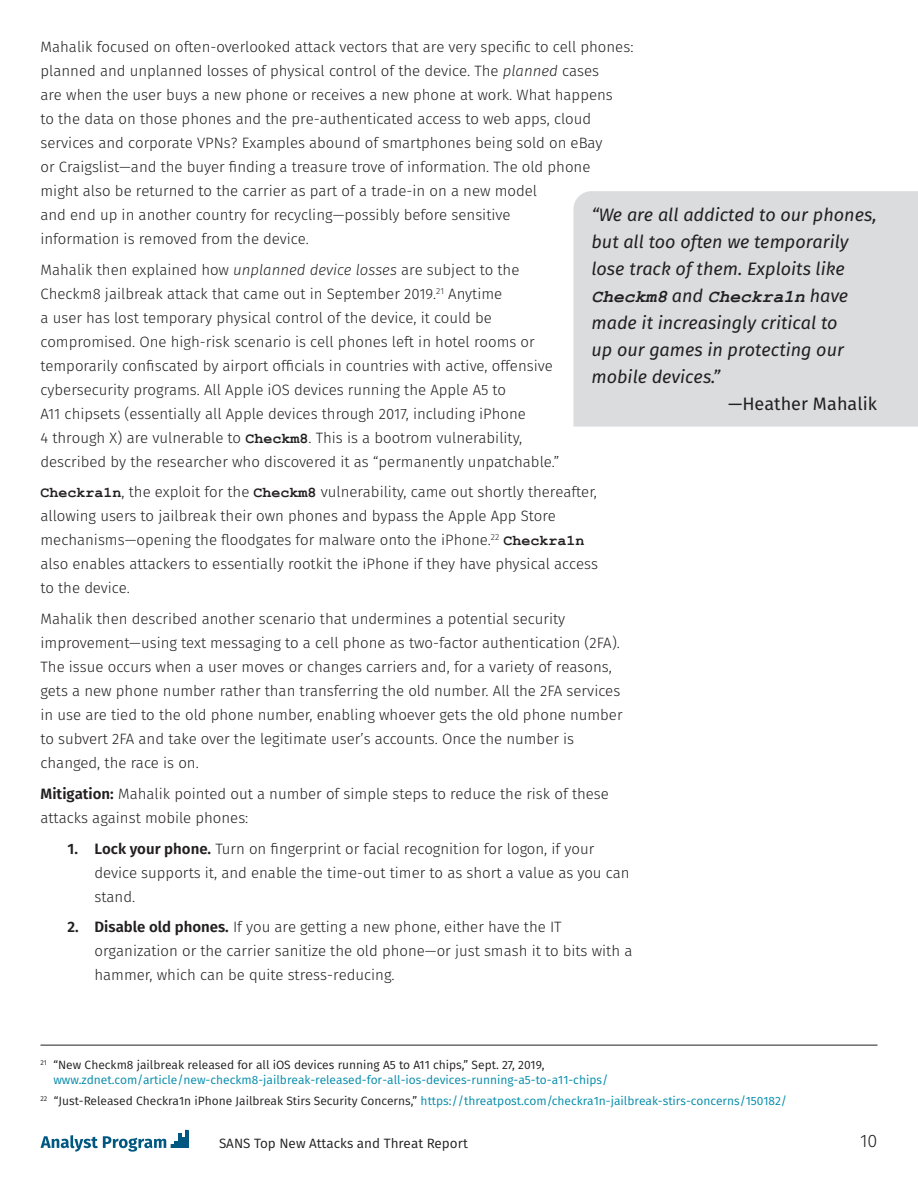
<style>
.page{position:relative;width:918px;height:1188px;background:#fff}
.page>*{position:absolute;margin:0;border:0;box-sizing:border-box;transform-origin:0 0}
.t1{font:italic 18px/27px "Fira Sans";color:#221f20}
.t2{font:italic 700 18px "Courier New";color:#221f20}
.t3{font:18px "Fira Sans";color:#221f20}
.t4{font:300 18px "Fira Sans";color:#221f20}
.t5{font:300 15px/24px "Fira Sans";color:#221f20}
.t6{font:13.5px "Fira Sans";color:#221f20}
.t7{font:12px/14.4px "Fira Sans";color:#008aaa}
.s1{font-style:italic}
.s2{font-family:"Courier New";font-weight:700}
.s3{font-weight:600}
.s4{font-family:"Fira Sans";font-weight:400}
.s5{color:#221f20}
</style>
<div class="page">
<hr style="left:178px;top:1133px;width:3px;height:15px;background:#005881">
<hr style="left:186px;top:1130px;width:3px;height:18px;background:#005881">
<svg style="left:41px;top:1135px;width:145px;height:17px"></svg>
<div style="left:573px;top:191px;width:345px;height:236px;background:#dbdcde"></div>
<hr style="left:40px;top:1045px;width:838px;height:1px;background:#221f20">
<p class="t5" style="left:40px;top:35px;width:594px">Mahalik focused on often-overlooked attack vectors that are very specific to cell phones: planned and unplanned losses of physical control of the device. The <span class="s1">planned</span> cases<br>are when the user buys a new phone or receives a new phone at work. What happens<br>to the data on those phones and the pre-authenticated access to web apps, cloud services and corporate VPNs? Examples abound of smartphones being sold on eBay<br>or Craigslist—and the buyer finding a treasure trove of information. The old phone<br>might also be returned to the carrier as part of a trade-in on a new model<br>and end up in another country for recycling—possibly before sensitive<br>information is removed from the device.</p>
<p class="t5" style="left:40px;top:257px;width:520px">Mahalik then explained how <span class="s1">unplanned device losses</span> are subject to the Checkm8 jailbreak attack that came out in September 2019.<sup>21</sup> Anytime<br>a user has lost temporary physical control of the device, it could be compromised. One high-risk scenario is cell phones left in hotel rooms or temporarily confiscated by airport officials in countries with active, offensive cybersecurity programs. All Apple iOS devices running the Apple A5 to<br>A11 chipsets (essentially all Apple devices through 2017, including iPhone<br>4 through X) are vulnerable to <span class="s2">Checkm8</span>. This is a bootrom vulnerability, described by the researcher who discovered it as “permanently unpatchable.”</p>
<p class="t5" style="left:40px;top:480px;width:559px"><span class="s2">Checkra1n</span>, the exploit for the <span class="s2">Checkm8</span> vulnerability, came out shortly thereafter, allowing users to jailbreak their own phones and bypass the Apple App Store mechanisms—opening the floodgates for malware onto the iPhone.<sup>22</sup> <span class="s2">Checkra1n </span>also enables attackers to essentially rootkit the iPhone if they have physical access to the device.</p>
<p class="t5" style="left:41px;top:607px;width:584px">Mahalik then described another scenario that undermines a potential security improvement—using text messaging to a cell phone as two-factor authentication (2FA).<br>The issue occurs when a user moves or changes carriers and, for a variety of reasons, gets a new phone number rather than transferring the old number. All the 2FA services in use are tied to the old phone number, enabling whoever gets the old phone number to subvert 2FA and take over the legitimate user’s accounts. Once the number is changed, the race is on.</p>
<p class="t5" style="left:41px;top:782px;width:570px"><span class="s3">Mitigation:</span> Mahalik pointed out a number of simple steps to reduce the risk of these attacks against mobile phones:</p>
<p class="t5" style="left:95px;top:836px;width:537px;text-indent:-27px"><span class="s3">1. Lock your phone.</span> Turn on fingerprint or facial recognition for logon, if your device supports it, and enable the time-out timer to as short a value as you can stand.</p>
<p class="t5" style="left:95px;top:915px;width:539px;text-indent:-27px"><span class="s3">2. Disable old phones.</span> If you are getting a new phone, either have the IT organization or the carrier sanitize the old phone—or just smash it to bits with a hammer, which can be quite stress-reducing.</p>
<p class="t1" style="left:592px;top:201px;width:287px">“We are all addicted to our phones, but all too often we temporarily lose track of them. Exploits like</p>
<p class="t2" style="left:592px;top:284px;width:258px">Checkm8 <span class="s4">and</span> Checkra1n <span class="s4">have</span></p>
<p class="t1" style="left:592px;top:309px;width:254px">made it increasingly critical to up our games in protecting our mobile devices.”</p>
<p class="t3" style="left:728px;top:391px;width:150px">—Heather Mahalik</p>
<p class="t7" style="left:53px;top:1058px;width:556px;text-indent:-13px"><sup>21</sup> <span class="s5">“New Checkm8 jailbreak released for all iOS devices running A5 to A11 chips,” Sept. 27, 2019, </span>www.zdnet.com/article/new-checkm8-jailbreak-released-for-all-ios-devices-running-a5-to-a11-chips/</p>
<p class="t7" style="left:40px;top:1094px;width:748px"><sup>22</sup> <span class="s5">“Just-Released Checkra1n iPhone Jailbreak Stirs Security Concerns,”</span> https://threatpost.com/checkra1n-jailbreak-stirs-concerns/150182/</p>
<p class="t6" style="left:219px;top:1133px;width:250px">SANS Top New Attacks and Threat Report</p>
<p class="t4" style="left:860px;top:1128px;width:19px">10</p>
</div>
